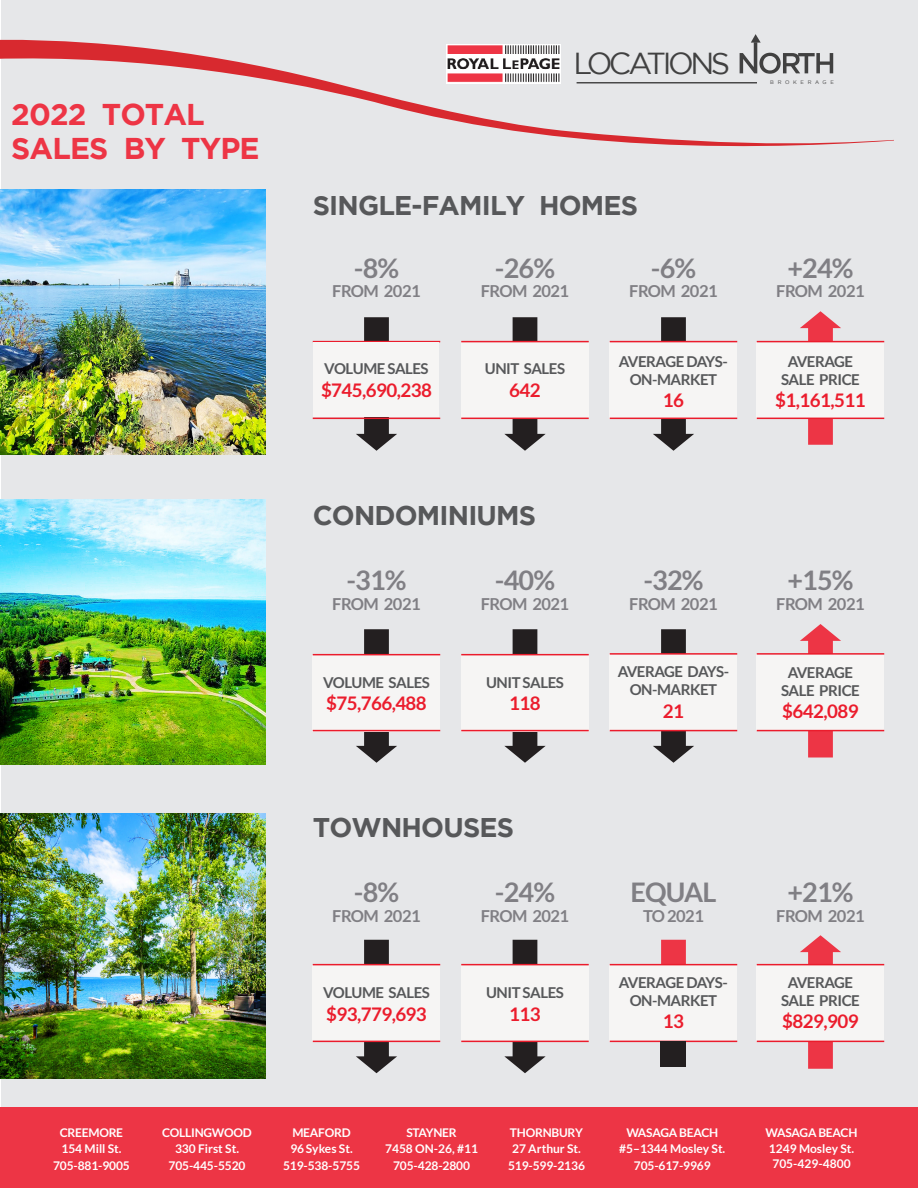
<style>
.page{position:relative;width:918px;height:1188px;background:#fff}
.page>*{position:absolute;margin:0;border:0;box-sizing:border-box;transform-origin:0 0}
.t1{font:30.3px "Gotham";letter-spacing:-.115em;color:#414141}
.t2{font:700 30px "Gotham";letter-spacing:-.03em;color:#ed3545}
.t3{font:700 27px "Lato";letter-spacing:-.03em;color:#807f84}
.t4{font:700 27px "Gotham";letter-spacing:-.03em;color:#57585a}
.t5{font:700 18.75px "Lato";letter-spacing:-.03em;color:#eb1c2c}
.t6{font:700 16.5px "Lato";letter-spacing:-.03em;color:#807f84}
.t7{font:700 15px/18px "Lato";letter-spacing:-.03em;color:#57585a;text-align:center}
.t8{font:700 12px/15px "Lato";letter-spacing:-.01em;color:#fff}
.t9{font:5.25px "Gotham";letter-spacing:.7em;color:#414141}
</style>
<div class="page">
<div style="left:2px;top:0;width:916px;height:1107px;background:#e6e7e9"></div>
<svg style="left:653px;top:940px;width:41px;height:26px"></svg>
<svg style="left:653px;top:629px;width:41px;height:134px"></svg>
<svg style="left:800px;top:624px;width:41px;height:134px"></svg>
<svg style="left:504px;top:629px;width:42px;height:134px"></svg>
<svg style="left:356px;top:629px;width:41px;height:134px"></svg>
<svg style="left:356px;top:317px;width:41px;height:134px"></svg>
<div style="left:0;top:1107px;width:918px;height:81px;background:#ed3545"></div>
<svg style="left:504px;top:940px;width:42px;height:133px"></svg>
<svg style="left:800px;top:935px;width:41px;height:134px"></svg>
<svg style="left:800px;top:311px;width:41px;height:134px"></svg>
<svg style="left:653px;top:317px;width:41px;height:134px"></svg>
<div style="left:610px;top:343px;width:127px;height:76px;background:#f6f5f4"></div>
<svg style="left:504px;top:317px;width:42px;height:134px"></svg>
<div style="left:461px;top:343px;width:128px;height:76px;background:#f6f5f4"></div>
<div style="left:757px;top:343px;width:127px;height:76px;background:#f6f5f4"></div>
<hr style="left:461px;top:341px;width:128px;height:1px;background:#eb1c2c">
<hr style="left:313px;top:341px;width:127px;height:1px;background:#eb1c2c">
<hr style="left:757px;top:341px;width:127px;height:1px;background:#eb1c2c">
<hr style="left:461px;top:418px;width:128px;height:1px;background:#eb1c2c">
<hr style="left:313px;top:418px;width:127px;height:1px;background:#eb1c2c">
<hr style="left:757px;top:418px;width:127px;height:1px;background:#eb1c2c">
<div style="left:314px;top:342px;width:125px;height:75px;background:#f6f5f4"></div>
<hr style="left:610px;top:341px;width:127px;height:1px;background:#eb1c2c">
<hr style="left:610px;top:418px;width:127px;height:1px;background:#eb1c2c">
<div style="left:610px;top:654px;width:127px;height:76px;background:#f6f5f4"></div>
<div style="left:461px;top:656px;width:128px;height:76px;background:#f6f5f4"></div>
<div style="left:313px;top:656px;width:127px;height:76px;background:#f6f5f4"></div>
<div style="left:757px;top:654px;width:127px;height:76px;background:#f6f5f4"></div>
<hr style="left:461px;top:654px;width:128px;height:1px;background:#eb1c2c">
<hr style="left:313px;top:654px;width:127px;height:1px;background:#eb1c2c">
<hr style="left:757px;top:653px;width:127px;height:2px;background:#eb1c2c">
<hr style="left:461px;top:730px;width:128px;height:1px;background:#eb1c2c">
<hr style="left:313px;top:730px;width:127px;height:1px;background:#eb1c2c">
<hr style="left:757px;top:730px;width:127px;height:1px;background:#eb1c2c">
<hr style="left:610px;top:653px;width:127px;height:2px;background:#eb1c2c">
<hr style="left:610px;top:730px;width:127px;height:1px;background:#eb1c2c">
<div style="left:610px;top:966px;width:127px;height:76px;background:#f6f5f4"></div>
<svg style="left:356px;top:940px;width:41px;height:133px"></svg>
<div style="left:461px;top:966px;width:128px;height:76px;background:#f6f5f4"></div>
<div style="left:313px;top:966px;width:127px;height:76px;background:#f6f5f4"></div>
<div style="left:757px;top:966px;width:127px;height:76px;background:#f6f5f4"></div>
<hr style="left:461px;top:1041px;width:128px;height:1px;background:#eb1c2c">
<hr style="left:313px;top:964px;width:127px;height:1px;background:#eb1c2c">
<hr style="left:757px;top:964px;width:127px;height:1px;background:#eb1c2c">
<hr style="left:461px;top:964px;width:128px;height:1px;background:#eb1c2c">
<hr style="left:313px;top:1041px;width:127px;height:1px;background:#eb1c2c">
<hr style="left:757px;top:1041px;width:127px;height:1px;background:#eb1c2c">
<hr style="left:610px;top:964px;width:127px;height:1px;background:#eb1c2c">
<hr style="left:610px;top:1041px;width:127px;height:1px;background:#eb1c2c">
<img style="left:0;top:813px;width:266px;height:265px">
<img style="left:0;top:189px;width:266px;height:265px">
<img style="left:0;top:499px;width:266px;height:266px">
<div style="left:661px;top:1041px;width:25px;height:26px;background:#231f20"></div>
<svg style="left:0;top:37px;width:894px;height:111px"></svg>
<p class="t2" style="left:11px;top:97px;width:195px">2022 TOTAL</p>
<p class="t2" style="left:11px;top:131px;width:250px">SALES BY TYPE</p>
<h1 class="t1" style="left:573px;top:46px;width:158px">LOCATIONS</h1>
<p class="t9" style="left:770px;top:80px;width:65px">BROKERAGE</p>
<p class="t4" style="left:313px;top:190px;width:327px">SINGLE-FAMILY HOMES</p>
<p class="t3" style="left:354px;top:252px;width:47px">-8%</p>
<p class="t6" style="left:332px;top:282px;width:90px">FROM 2021</p>
<p class="t7" style="left:324px;top:360px;width:106px">VOLUME SALES</p>
<p class="t5" style="left:321px;top:379px;width:112px">$745,690,238</p>
<p class="t3" style="left:495px;top:252px;width:62px">-26%</p>
<p class="t6" style="left:481px;top:282px;width:90px">FROM 2021</p>
<p class="t7" style="left:485px;top:360px;width:82px">UNIT SALES</p>
<p class="t5" style="left:509px;top:379px;width:33px">642</p>
<p class="t4" style="left:313px;top:500px;width:225px">CONDOMINIUMS</p>
<p class="t3" style="left:346px;top:565px;width:62px">-31%</p>
<p class="t6" style="left:332px;top:594px;width:90px">FROM 2021</p>
<p class="t7" style="left:323px;top:673px;width:108px">VOLUME SALES</p>
<p class="t5" style="left:326px;top:693px;width:102px">$75,766,488</p>
<p class="t3" style="left:495px;top:565px;width:62px">-40%</p>
<p class="t6" style="left:481px;top:594px;width:90px">FROM 2021</p>
<p class="t7" style="left:486px;top:673px;width:79px">UNIT SALES</p>
<p class="t5" style="left:509px;top:693px;width:33px">118</p>
<p class="t3" style="left:651px;top:252px;width:47px">-6%</p>
<p class="t6" style="left:629px;top:282px;width:90px">FROM 2021</p>
<p class="t7" style="left:619px;top:352px;width:110px">AVERAGE DAYS-</p>
<p class="t7" style="left:630px;top:370px;width:89px">ON-MARKET</p>
<p class="t5" style="left:663px;top:390px;width:23px">16</p>
<p class="t3" style="left:643px;top:565px;width:62px">-32%</p>
<p class="t6" style="left:629px;top:594px;width:90px">FROM 2021</p>
<p class="t7" style="left:618px;top:663px;width:113px">AVERAGE DAYS-<br>ON-MARKET</p>
<p class="t5" style="left:663px;top:700px;width:23px">21</p>
<p class="t3" style="left:787px;top:252px;width:68px">+24%</p>
<p class="t6" style="left:776px;top:282px;width:90px">FROM 2021</p>
<p class="t7" style="left:781px;top:352px;width:80px">AVERAGE<br>SALE PRICE</p>
<p class="t5" style="left:775px;top:390px;width:92px">$1,161,511</p>
<p class="t3" style="left:787px;top:565px;width:68px">+15%</p>
<p class="t6" style="left:776px;top:594px;width:90px">FROM 2021</p>
<p class="t7" style="left:781px;top:663px;width:80px">AVERAGE<br>SALE PRICE</p>
<p class="t5" style="left:782px;top:701px;width:78px">$642,089</p>
<p class="t4" style="left:313px;top:812px;width:203px">TOWNHOUSES</p>
<p class="t3" style="left:354px;top:877px;width:47px">-8%</p>
<p class="t6" style="left:332px;top:906px;width:90px">FROM 2021</p>
<p class="t7" style="left:323px;top:984px;width:108px">VOLUME SALES</p>
<p class="t5" style="left:326px;top:1003px;width:102px">$93,779,693</p>
<p class="t3" style="left:495px;top:877px;width:62px">-24%</p>
<p class="t6" style="left:481px;top:906px;width:90px">FROM 2021</p>
<p class="t7" style="left:486px;top:984px;width:79px">UNIT SALES</p>
<p class="t5" style="left:509px;top:1003px;width:33px">113</p>
<p class="t3" style="left:631px;top:877px;width:87px">EQUAL</p>
<p class="t6" style="left:643px;top:906px;width:62px">TO 2021</p>
<p class="t7" style="left:619px;top:973px;width:110px">AVERAGE DAYS-</p>
<p class="t7" style="left:630px;top:991px;width:89px">ON-MARKET</p>
<p class="t5" style="left:663px;top:1011px;width:23px">13</p>
<p class="t3" style="left:787px;top:877px;width:68px">+21%</p>
<p class="t6" style="left:776px;top:906px;width:90px">FROM 2021</p>
<p class="t7" style="left:788px;top:973px;width:67px">AVERAGE</p>
<p class="t7" style="left:781px;top:991px;width:80px">SALE PRICE</p>
<p class="t5" style="left:782px;top:1011px;width:78px">$829,909</p>
<p class="t8" style="left:60px;top:1125px;width:65px">CREEMORE</p>
<p class="t8" style="left:61px;top:1141px;width:62px">154 Mill St.</p>
<p class="t8" style="left:53px;top:1158px;width:78px">705-881-9005</p>
<p class="t8" style="left:162px;top:1125px;width:91px">COLLINGWOOD</p>
<p class="t8" style="left:175px;top:1141px;width:66px">330 First St.</p>
<p class="t8" style="left:169px;top:1158px;width:78px">705-445-5520</p>
<p class="t8" style="left:292px;top:1125px;width:60px">MEAFORD</p>
<p class="t8" style="left:290px;top:1141px;width:64px">96 Sykes St.</p>
<p class="t8" style="left:283px;top:1158px;width:78px">519-538-5755</p>
<p class="t8" style="left:406px;top:1125px;width:52px">STAYNER</p>
<p class="t8" style="left:385px;top:1141px;width:94px">7458 ON-26, #11</p>
<p class="t8" style="left:393px;top:1158px;width:78px">705-428-2800</p>
<p class="t8" style="left:510px;top:1125px;width:75px">THORNBURY</p>
<p class="t8" style="left:512px;top:1141px;width:70px">27 Arthur St.</p>
<p class="t8" style="left:508px;top:1158px;width:78px">519-599-2136</p>
<p class="t8" style="left:626px;top:1125px;width:93px">WASAGA BEACH</p>
<p class="t8" style="left:619px;top:1141px;width:108px">#5–1344 Mosley St.</p>
<p class="t8" style="left:634px;top:1158px;width:78px">705-617-9969</p>
<p class="t8" style="left:766px;top:1125px;width:93px">WASAGA BEACH</p>
<p class="t8" style="left:769px;top:1141px;width:87px">1249 Mosley St.<br>705-429-4800</p>
</div>
